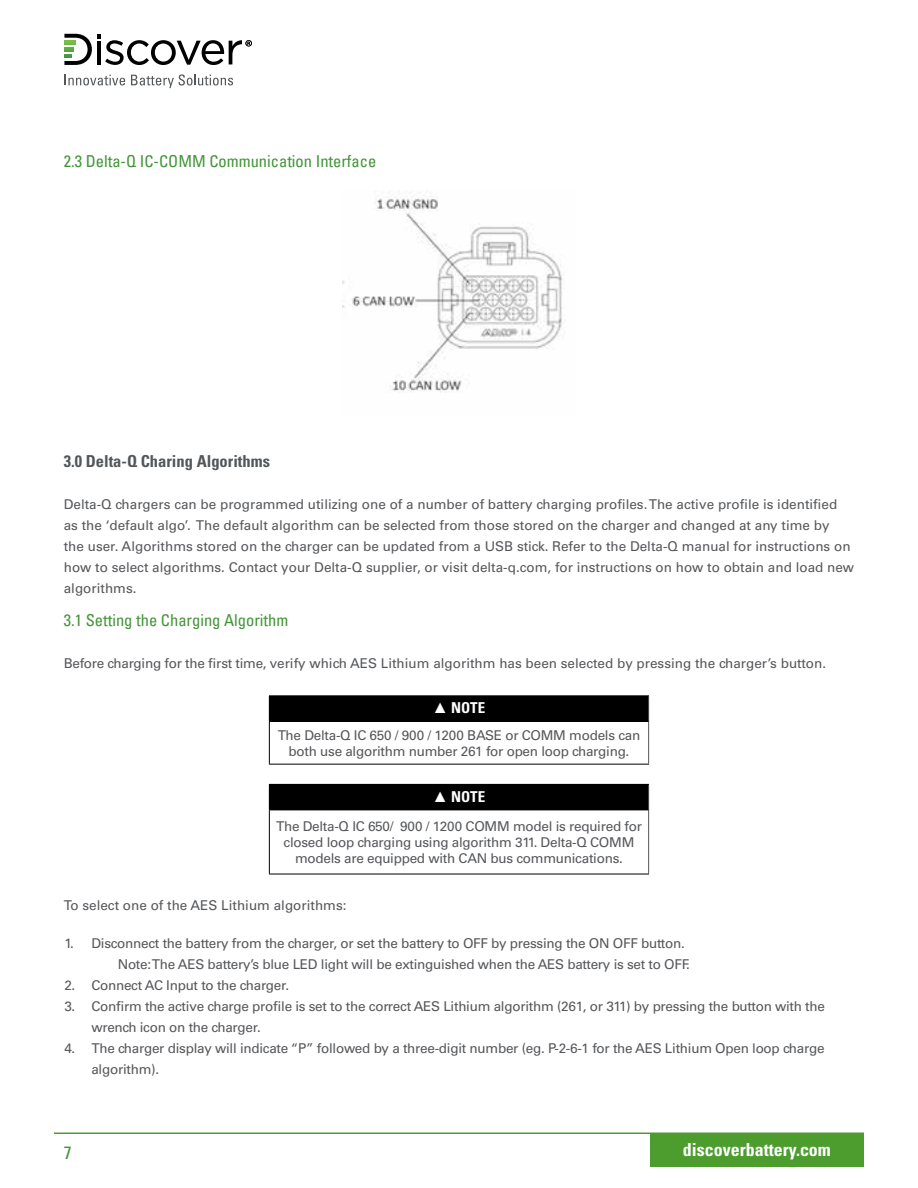
<style>
.page{position:relative;width:918px;height:1188px;background:#fff}
.page>*{position:absolute;margin:0;border:0;box-sizing:border-box;transform-origin:0 0}
.t1{font:700 condensed 18px "Univers LT Std";color:#fff}
.t2{font:condensed 18px "Univers LT Pro";color:#439539}
.t3{font:condensed 16.5px "Univers LT Pro";color:#439539}
.t4{font:700 condensed 16.5px "Univers LT Std";color:#53575a}
.t5{font:700 condensed 15px "Univers LT Std";color:#fff}
.t6{font:13.5px/16.2px "Univers LT Std";letter-spacing:-.02em;color:#55575a}
.t7{font:13.5px/21px "Univers LT Std";color:#55575a}
.s1{font-family:"Century Gothic";font-stretch:normal}
</style>
<div class="page">
<hr style="left:54px;top:1132px;width:810px;height:2px;background:#4c9c2e">
<div style="left:651px;top:1134px;width:213px;height:32px;background:#4c9c2e"></div>
<div style="left:269px;top:696px;width:380px;height:25px;background:#000"></div>
<hr style="left:269px;top:695px;width:380px;height:1px;background:#000">
<hr style="left:269px;top:722px;width:1px;height:42px;background:#000">
<hr style="left:269px;top:764px;width:380px;height:1px;background:#000">
<svg style="left:648px;top:696px;width:1px;height:25px"></svg>
<hr style="left:648px;top:721px;width:1px;height:43px;background:#55575a">
<hr style="left:269px;top:721px;width:379px;height:1px;background:#000">
<div style="left:269px;top:784px;width:380px;height:26px;background:#000"></div>
<hr style="left:269px;top:810px;width:1px;height:64px;background:#000">
<hr style="left:269px;top:874px;width:380px;height:1px;background:#000">
<svg style="left:648px;top:785px;width:1px;height:25px"></svg>
<hr style="left:648px;top:810px;width:1px;height:64px;background:#55575a">
<hr style="left:269px;top:810px;width:379px;height:1px;background:#000">
<svg style="left:65px;top:75px;width:60px;height:10px"></svg>
<svg style="left:131px;top:74px;width:102px;height:14px"></svg>
<svg style="left:64px;top:34px;width:188px;height:31px"></svg>
<img style="left:342px;top:192px;width:222px;height:201px">
<p class="t3" style="left:64px;top:151px;width:314px">2.3 Delta-Q IC-COMM Communication Interface</p>
<p class="t4" style="left:64px;top:451px;width:208px">3.0 Delta-Q Charing Algorithms</p>
<p class="t7" style="left:64px;top:494px;width:792px">Delta-Q chargers can be programmed utilizing one of a number of battery charging profiles. The active profile is identified as the ‘default algo’. The default algorithm can be selected from those stored on the charger and changed at any time by<br>the user. Algorithms stored on the charger can be updated from a USB stick. Refer to the Delta-Q manual for instructions on how to select algorithms. Contact your Delta-Q supplier, or visit delta-q.com, for instructions on how to obtain and load new algorithms.</p>
<p class="t3" style="left:64px;top:610px;width:226px">3.1 Setting the Charging Algorithm</p>
<p class="t7" style="left:64px;top:653px;width:764px">Before charging for the first time, verify which AES Lithium algorithm has been selected by pressing the charger’s button.</p>
<p class="t5" style="left:433px;top:699px;width:54px"><span class="s1">▲</span> NOTE</p>
<p class="t6" style="left:278px;top:727px;width:364px;text-align:center">The Delta-Q IC 650 / 900 / 1200 BASE or COMM models can both use algorithm number 261 for open loop charging.</p>
<p class="t5" style="left:433px;top:787px;width:54px"><span class="s1">▲</span> NOTE</p>
<p class="t6" style="left:276px;top:818px;width:367px;text-align:center">The Delta-Q IC 650/ 900 / 1200 COMM model is required for closed loop charging using algorithm 311. Delta-Q COMM models are equipped with CAN bus communications.</p>
<p class="t7" style="left:64px;top:895px;width:284px">To select one of the AES Lithium algorithms:</p>
<p class="t6" style="left:118px;top:933px;width:574px;line-height:21px;text-indent:-53px">1. Disconnect the battery from the charger, or set the battery to OFF by pressing the ON OFF button.<br>Note: The AES battery’s blue LED light will be extinguished when the AES battery is set to OFF.</p>
<p class="t6" style="left:64px;top:977px;width:226px">2. Connect AC Input to the charger.</p>
<p class="t6" style="left:91px;top:996px;width:735px;line-height:21px;text-indent:-27px">3. Confirm the active charge profile is set to the correct AES Lithium algorithm (261, or 311) by pressing the button with the wrench icon on the charger.</p>
<p class="t6" style="left:91px;top:1038px;width:735px;line-height:21px;text-indent:-27px">4. The charger display will indicate “P” followed by a three-digit number (eg. P-2-6-1 for the AES Lithium Open loop charge algorithm).</p>
<h1 class="t2" style="left:64px;top:1141px;width:9px">7</h1>
<h1 class="t1" style="left:683px;top:1138px;width:149px">discoverbattery.com</h1>
</div>
